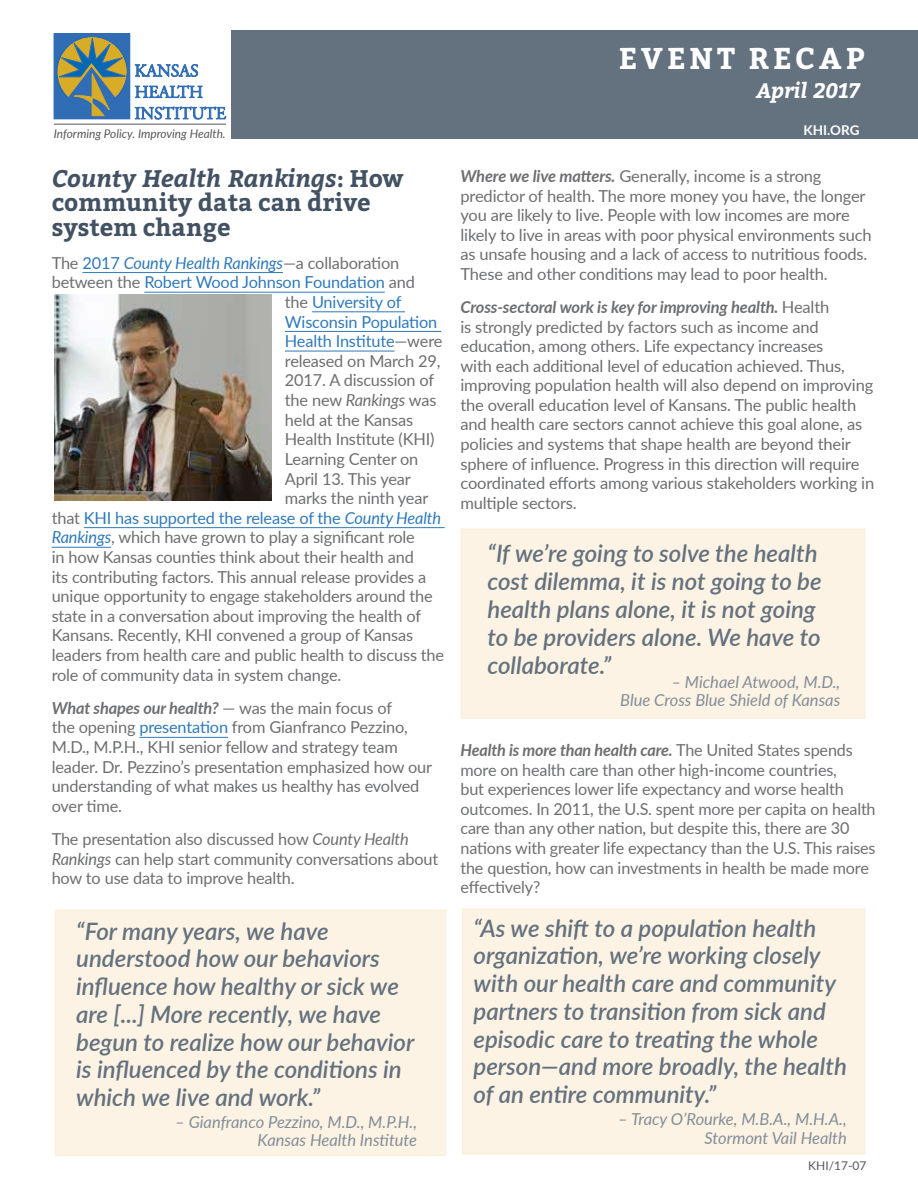
<style>
.page{position:relative;width:918px;height:1188px;background:#fff}
.page>*{position:absolute;margin:0;border:0;box-sizing:border-box;transform-origin:0 0}
.t1{font:700 30px "Bitter";letter-spacing:.135em;color:#fff}
.t2{font:italic 600 24px/27.8px "Lato";color:#64717e}
.t3{font:700 24px/24.2px "Bitter";color:#435263}
.t4{font:italic 700 21px "Bitter";color:#fff}
.t5{font:16.5px/19.5px "Lato";letter-spacing:-.01em;color:#6d6e70}
.t6{font:italic 16.5px/18px "Lato";color:#838d97;text-align:right}
.t7{font:16.5px "Lato";letter-spacing:-.01em;color:#2f79ba}
.t8{font:italic 16.5px "Lato";letter-spacing:-.01em;color:#2f79ba}
.t9{font:700 13.5px "Lato";color:#fff}
.t10{font:12px "Lato";color:#58585a}
.t11{font:italic 11.85px "Lato";color:#58585a}
.s1{font-style:italic}
.s2{font-style:normal;color:#6d6e70}
.s3{font-style:normal}
.s4{color:#6d6e70}
.s5{font-style:italic;color:#2f79ba}
.s6{font-weight:700;font-style:italic}
.s7{color:#2f79ba}
</style>
<div class="page">
<hr style="left:54px;top:124px;width:172px;height:1px;background:#58585a">
<div style="left:54px;top:34px;width:76px;height:85px;border:1px solid #306db5"></div>
<svg style="left:56px;top:35px;width:73px;height:81px;background:#6a837f"></svg>
<svg style="left:135px;top:64px;width:63px;height:13px"></svg>
<svg style="left:135px;top:85px;width:67px;height:13px"></svg>
<svg style="left:135px;top:106px;width:91px;height:13px"></svg>
<div style="left:231px;top:31px;width:687px;height:108px;background:#64717e"></div>
<hr style="left:82px;top:272px;width:201px;height:1px;background:#2f79ba">
<hr style="left:144px;top:292px;width:241px;height:1px;background:#2f79ba">
<hr style="left:312px;top:311px;width:93px;height:1px;background:#2f79ba">
<hr style="left:285px;top:331px;width:156px;height:1px;background:#2f79ba">
<hr style="left:285px;top:351px;width:110px;height:1px;background:#2f79ba">
<hr style="left:84px;top:527px;width:361px;height:1px;background:#2f79ba">
<hr style="left:52px;top:547px;width:59px;height:1px;background:#2f79ba">
<hr style="left:139px;top:737px;width:89px;height:1px;background:#2f79ba">
<div style="left:55px;top:910px;width:391px;height:246px;background:#fcf2e0"></div>
<img style="left:55px;top:295px;width:216px;height:206px">
<div style="left:460px;top:528px;width:406px;height:191px;background:#fcf2e0;border:2px solid #fbeed6"></div>
<div style="left:462px;top:908px;width:403px;height:247px;background:#fcf2e0"></div>
<p class="t11" style="left:54px;top:125px;width:173px">Informing Policy. Improving Health.</p>
<h2 class="t3" style="left:52px;top:166px;width:353px"><span class="s1">County Health Rankings</span>: How community data can drive system change</h2>
<p class="t8" style="left:52px;top:251px;width:349px"><span class="s2">The</span> <span class="s3">2017</span> County Health Rankings<span class="s2">—a collaboration</span></p>
<p class="t7" style="left:52px;top:271px;width:365px"><span class="s4">between the</span> Robert Wood Johnson Foundation <span class="s4">and</span></p>
<p class="t7" style="left:285px;top:290px;width:118px"><span class="s4">the</span> University of</p>
<p class="t7" style="left:285px;top:310px;width:154px">Wisconsin Population</p>
<p class="t7" style="left:285px;top:329px;width:159px">Health Institute<span class="s4">—were</span></p>
<p class="t5" style="left:285px;top:350px;width:157px">released on March 29,</p>
<p class="t5" style="left:285px;top:370px;width:151px">2017. A discussion of</p>
<p class="t5" style="left:285px;top:390px;width:153px">the new <span class="s1">Rankings</span> was</p>
<p class="t5" style="left:285px;top:409px;width:130px">held at the Kansas</p>
<p class="t5" style="left:285px;top:429px;width:151px">Health Institute (KHI)</p>
<p class="t5" style="left:285px;top:448px;width:135px">Learning Center on</p>
<p class="t5" style="left:285px;top:468px;width:127px">April 13. This year</p>
<p class="t5" style="left:285px;top:488px;width:145px">marks the ninth year</p>
<p class="t7" style="left:52px;top:506px;width:391px"><span class="s4">that</span> KHI has supported the release of the <span class="s1">County Health</span></p>
<p class="t5" style="left:52px;top:527px;width:365px"><span class="s5">Rankings</span>, which have grown to play a significant role</p>
<p class="t5" style="left:52px;top:547px;width:364px">in how Kansas counties think about their health and</p>
<p class="t5" style="left:52px;top:566px;width:376px">its contributing factors. This annual release provides a</p>
<p class="t5" style="left:52px;top:586px;width:383px">unique opportunity to engage stakeholders around the</p>
<p class="t5" style="left:52px;top:605px;width:371px">state in a conversation about improving the health of</p>
<p class="t5" style="left:52px;top:625px;width:363px">Kansans. Recently, KHI convened a group of Kansas</p>
<p class="t5" style="left:52px;top:645px;width:394px">leaders from health care and public health to discuss the</p>
<p class="t5" style="left:52px;top:664px;width:291px">role of community data in system change.</p>
<p class="t5" style="left:52px;top:697px;width:382px"><span class="s6">What shapes our health?</span> — was the main focus of<br>the opening <span class="s7">presentation</span> from Gianfranco Pezzino, M.D., M.P.H., KHI senior fellow and strategy team leader. Dr. Pezzino’s presentation emphasized how our understanding of what makes us healthy has evolved over time.</p>
<p class="t5" style="left:52px;top:829px;width:388px">The presentation also discussed how <span class="s1">County Health<br>Rankings</span> can help start community conversations about how to use data to improve health.</p>
<h2 class="t2" style="left:76px;top:916px;width:340px">“For many years, we have understood how our behaviors influence how healthy or sick we are [...] More recently, we have begun to realize how our behavior is influenced by the conditions in which we live and work.”</h2>
<p class="t6" style="left:175px;top:1113px;width:243px">– Gianfranco Pezzino, M.D., M.P.H.,<br>Kansas Health Institute</p>
<h1 class="t1" style="left:619px;top:35px;width:247px">EVENT RECAP</h1>
<p class="t4" style="left:756px;top:75px;width:105px">April 2017</p>
<p class="t9" style="left:804px;top:120px;width:57px">KHI.ORG</p>
<p class="t5" style="left:460px;top:166px;width:413px"><span class="s6">Where we live matters.</span> Generally, income is a strong predictor of health. The more money you have, the longer you are likely to live. People with low incomes are more likely to live in areas with poor physical environments such as unsafe housing and a lack of access to nutritious foods.<br>These and other conditions may lead to poor health.</p>
<p class="t5" style="left:460px;top:297px;width:415px"><span class="s6">Cross-sectoral work is key for improving health.</span> Health<br>is strongly predicted by factors such as income and education, among others. Life expectancy increases<br>with each additional level of education achieved. Thus, improving population health will also depend on improving the overall education level of Kansans. The public health and health care sectors cannot achieve this goal alone, as policies and systems that shape health are beyond their sphere of influence. Progress in this direction will require coordinated efforts among various stakeholders working in multiple sectors.</p>
<h2 class="t2" style="left:488px;top:538px;width:336px;line-height:28.2px">“If we’re going to solve the health cost dilemma, it is not going to be health plans alone, it is not going to be providers alone. We have to collaborate.”</h2>
<p class="t6" style="left:620px;top:673px;width:222px">– Michael Atwood, M.D.,<br>Blue Cross Blue Shield of Kansas</p>
<p class="t5" style="left:460px;top:740px;width:417px"><span class="s6">Health is more than health care.</span> The United States spends more on health care than other high-income countries,<br>but experiences lower life expectancy and worse health outcomes. In 2011, the U.S. spent more per capita on health care than any other nation, but despite this, there are 30 nations with greater life expectancy than the U.S. This raises the question, how can investments in health be made more effectively?</p>
<p class="t2" style="left:474px;top:913px;width:375px">“As we shift to a population health organization, we’re working closely with our health care and community partners to transition from sick and episodic care to treating the whole person—and more broadly, the health of an entire community.”</p>
<p class="t6" style="left:618px;top:1109px;width:230px;line-height:19px">– Tracy O’Rourke, M.B.A., M.H.A.,<br>Stormont Vail Health</p>
<p class="t10" style="left:808px;top:1157px;width:60px">KHI/17-07</p>
</div>
